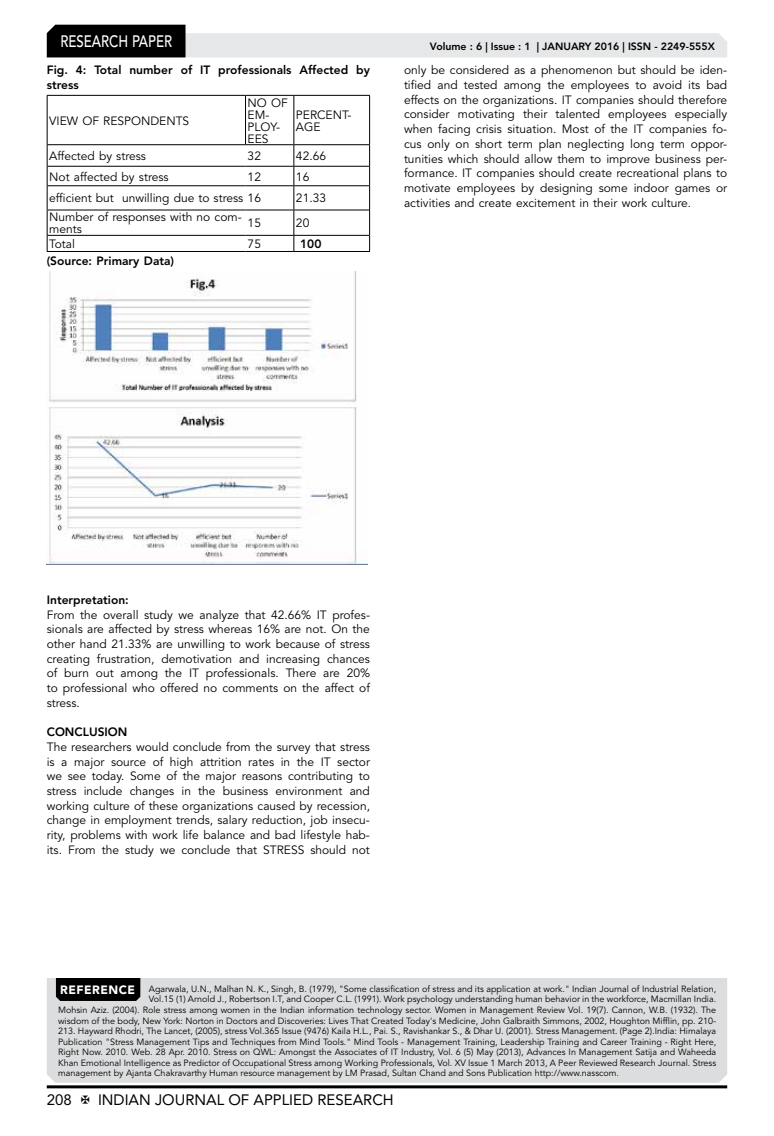
<style>
.page{position:relative;width:774px;height:1136px;background:#fff}
.page>*{position:absolute;margin:0;border:0;box-sizing:border-box;transform-origin:0 0}
.t1{font:500 16.5px "Avenir LT Std";color:#fff;scale:.8 1}
.t2{font:15px "Avenir LT Std";color:#000}
.t3{font:12px/14.7px "Avenir LT Std";color:#000}
.t4{font:800 12px/14.7px "Avenir LT Std";color:#000}
.t5{font:800 10.5px "Avenir LT Std";color:#000}
.t6{font:9px "Avenir LT Std";color:#000}
.s1{font-weight:900;font-size:12px;color:#fff}
</style>
<div class="page">
<hr style="left:47px;top:1085px;width:680px;height:3px;background:#000">
<svg style="left:47px;top:25px;width:680px;height:32px"></svg>
<div style="left:47px;top:978px;width:680px;height:104px;background:#dcddde"></div>
<div style="left:56px;top:978px;width:84px;height:22px;background:#000"></div>
<svg style="left:48px;top:96px;width:321px;height:155px"></svg>
<hr style="left:245px;top:96px;width:1px;height:48px;background:#000">
<hr style="left:293px;top:96px;width:1px;height:48px;background:#000">
<hr style="left:47px;top:144px;width:198px;height:1px;background:#000">
<hr style="left:245px;top:144px;width:49px;height:1px;background:#000">
<hr style="left:294px;top:144px;width:76px;height:1px;background:#000">
<hr style="left:47px;top:166px;width:198px;height:1px;background:#000">
<hr style="left:245px;top:166px;width:49px;height:1px;background:#000">
<hr style="left:294px;top:166px;width:75px;height:1px;background:#000">
<hr style="left:47px;top:185px;width:198px;height:1px;background:#000">
<hr style="left:245px;top:185px;width:49px;height:1px;background:#000">
<hr style="left:294px;top:185px;width:75px;height:1px;background:#000">
<hr style="left:47px;top:210px;width:198px;height:1px;background:#000">
<hr style="left:245px;top:210px;width:49px;height:1px;background:#000">
<hr style="left:294px;top:210px;width:75px;height:1px;background:#000">
<hr style="left:47px;top:235px;width:198px;height:1px;background:#000">
<hr style="left:245px;top:235px;width:49px;height:1px;background:#000">
<hr style="left:294px;top:235px;width:75px;height:1px;background:#000">
<svg style="left:293px;top:145px;width:1px;height:106px"></svg>
<hr style="left:47px;top:95px;width:198px;height:1px;background:#000">
<hr style="left:47px;top:96px;width:1px;height:48px;background:#000">
<hr style="left:245px;top:95px;width:49px;height:1px;background:#000">
<hr style="left:294px;top:95px;width:76px;height:1px;background:#000">
<hr style="left:369px;top:96px;width:1px;height:48px;background:#000">
<svg style="left:47px;top:145px;width:1px;height:106px"></svg>
<hr style="left:47px;top:251px;width:198px;height:1px;background:#000">
<hr style="left:245px;top:251px;width:49px;height:1px;background:#000">
<hr style="left:294px;top:251px;width:76px;height:1px;background:#000">
<svg style="left:369px;top:145px;width:1px;height:106px"></svg>
<img style="left:47px;top:271px;width:321px;height:293px">
<h1 class="t1" style="left:60px;top:32px;width:139px">RESEARCH PAPER</h1>
<p class="t4" style="left:47px;top:63px;width:325px">Fig. 4: Total number of IT professionals Affected by stress</p>
<p class="t3" style="left:49px;top:113px;width:142px">VIEW OF RESPONDENTS</p>
<p class="t3" style="left:248px;top:97px;width:42px;line-height:12px">NO OF<br>EM-<br>PLOY-<br>EES</p>
<p class="t3" style="left:296px;top:109px;width:57px;line-height:12px">PERCENT-<br>AGE</p>
<p class="t3" style="left:49px;top:149px;width:98px">Affected by stress</p>
<p class="t3" style="left:248px;top:149px;width:15px">32</p>
<p class="t3" style="left:296px;top:149px;width:32px">42.66</p>
<p class="t3" style="left:49px;top:169px;width:121px">Not affected by stress</p>
<p class="t3" style="left:248px;top:169px;width:15px">12</p>
<p class="t3" style="left:296px;top:169px;width:15px">16</p>
<p class="t3" style="left:49px;top:191px;width:213px">efficient but unwilling due to stress 16</p>
<p class="t3" style="left:296px;top:191px;width:32px">21.33</p>
<p class="t3" style="left:49px;top:211px;width:194px;line-height:12px">Number of responses with no com&shy;ments</p>
<p class="t3" style="left:248px;top:216px;width:15px">15</p>
<p class="t3" style="left:296px;top:216px;width:15px">20</p>
<p class="t3" style="left:49px;top:237px;width:27px">Total</p>
<p class="t3" style="left:248px;top:237px;width:15px">75</p>
<p class="t4" style="left:300px;top:236px;width:23px">100</p>
<p class="t4" style="left:47px;top:254px;width:129px">(Source: Primary Data)</p>
<p class="t5" style="left:430px;top:41px;width:286px">Volume : 6 | Issue : 1 | JANUARY 2016 | ISSN - 2249-555X</p>
<p class="t3" style="left:404px;top:63px;width:325px;text-align:justify">only be considered as a phenomenon but should be iden&shy;tified and tested among the employees to avoid its bad effects on the organizations. IT companies should therefore consider motivating their talented employees especially when facing crisis situation. Most of the IT companies fo&shy;cus only on short term plan neglecting long term oppor&shy;tunities which should allow them to improve business per&shy;formance. IT companies should create recreational plans to motivate employees by designing some indoor games or activities and create excitement in their work culture.</p>
<p class="t4" style="left:47px;top:592px;width:84px">Interpretation:</p>
<p class="t3" style="left:47px;top:607px;width:325px;text-align:justify">From the overall study we analyze that 42.66% IT profes&shy;sionals are affected by stress whereas 16% are not. On the other hand 21.33% are unwilling to work because of stress creating frustration, demotivation and increasing chances of burn out among the IT professionals. There are 20% to professional who offered no comments on the affect of stress.</p>
<p class="t4" style="left:47px;top:724px;width:82px">CONCLUSION</p>
<p class="t3" style="left:47px;top:739px;width:325px;text-align:justify">The researchers would conclude from the survey that stress is a major source of high attrition rates in the IT sector we see today. Some of the major reasons contributing to stress include changes in the business environment and working culture of these organizations caused by recession, change in employment trends, salary reduction, job insecu&shy;rity, problems with work life balance and bad lifestyle hab&shy;its. From the study we conclude that STRESS should not</p>
<p class="t6" style="left:60px;top:983px;width:658px"><span class="s1">REFERENCE</span> Agarwala, U.N., Malhan N. K., Singh, B. (1979), "Some classification of stress and its application at work." Indian Journal of Industrial Relation,</p>
<p class="t6" style="left:149px;top:994px;width:569px">Vol.15 (1) Arnold J., Robertson I.T, and Cooper C.L. (1991). Work psychology understanding human behavior in the workforce, Macmillan India.</p>
<p class="t6" style="left:58px;top:1004px;width:660px">Mohsin Aziz. (2004). Role stress among women in the Indian information technology sector. Women in Management Review Vol. 19(7). Cannon, W.B. (1932). The</p>
<p class="t6" style="left:58px;top:1015px;width:660px">wisdom of the body, New York: Norton in Doctors and Discoveries: Lives That Created Today's Medicine, John Galbraith Simmons, 2002, Houghton Mifflin, pp. 210-</p>
<p class="t6" style="left:58px;top:1025px;width:659px">213. Hayward Rhodri, The Lancet, (2005), stress Vol.365 Issue (9476) Kaila H.L., Pai. S., Ravishankar S., &amp; Dhar U. (2001). Stress Management. (Page 2).India: Himalaya</p>
<p class="t6" style="left:58px;top:1036px;width:660px">Publication "Stress Management Tips and Techniques from Mind Tools." Mind Tools - Management Training, Leadership Training and Career Training - Right Here,</p>
<p class="t6" style="left:58px;top:1046px;width:660px">Right Now. 2010. Web. 28 Apr. 2010. Stress on QWL: Amongst the Associates of IT Industry, Vol. 6 (5) May (2013), Advances In Management Satija and Waheeda</p>
<p class="t6" style="left:58px;top:1057px;width:659px">Khan Emotional Intelligence as Predictor of Occupational Stress among Working Professionals, Vol. XV Issue 1 March 2013, A Peer Reviewed Research Journal. Stress</p>
<p class="t6" style="left:58px;top:1067px;width:562px">management by Ajanta Chakravarthy Human resource management by LM Prasad, Sultan Chand and Sons Publication http://www.nasscom.</p>
<p class="t2" style="left:47px;top:1090px;width:27px">208</p>
<p class="t2" style="left:98px;top:1090px;width:297px">INDIAN JOURNAL OF APPLIED RESEARCH</p>
</div>
